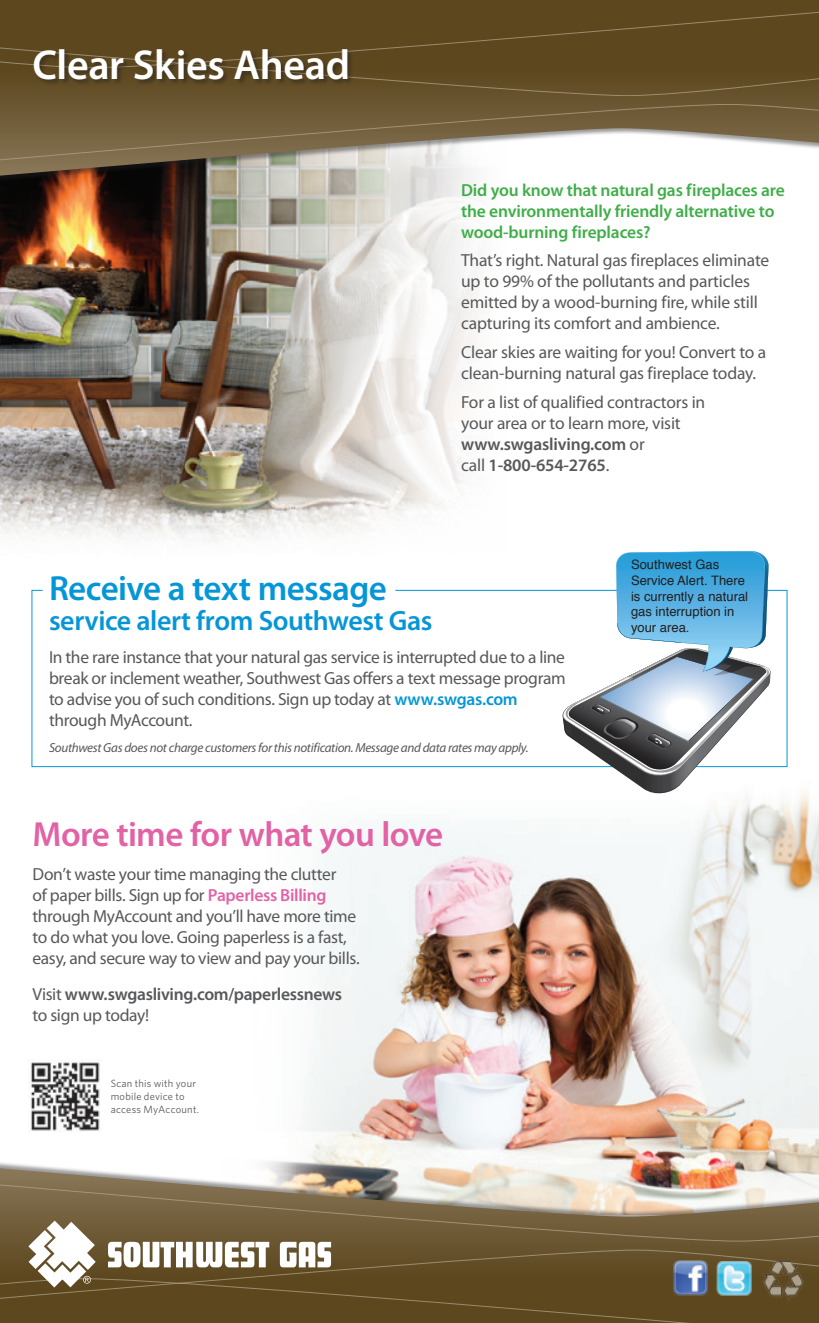
<style>
.page{position:relative;width:819px;height:1323px;background:#fff}
.page>*{position:absolute;margin:0;border:0;box-sizing:border-box;transform-origin:0 0}
.t1{font:600 42px "Myriad Pro";letter-spacing:-.01em;color:#fff}
.t2{font:600 35px "Myriad Pro";letter-spacing:-.02em;color:#e263a5}
.t3{font:600 35px "Myriad Pro";letter-spacing:-.015em;color:#0696d7}
.t4{font:600 28px "Myriad Pro";letter-spacing:-.015em;color:#0696d7}
.t5{font:17.5px/21px "Myriad Pro";letter-spacing:-.015em;color:#57585a}
.t6{font:600 17.5px/21px "Myriad Pro";letter-spacing:-.01em;color:#40ae49}
.t7{font:600 17.5px/21px "Myriad Pro";letter-spacing:-.02em;color:#57585a}
.t8{font:italic 13.12px "Myriad Pro";letter-spacing:-.025em;color:#57585a}
.t9{font:12.95px/15.6px "Helvetica";color:#231f20}
.t10{font:10.5px/12.6px "Whitney";letter-spacing:.02em;color:#57585a}
.s1{font-weight:600}
.s2{font-weight:600;color:#0696d7}
.s3{font-weight:600;color:#e263a5}
.s4{font-weight:400}
</style>
<div class="page">
<img style="left:0;top:185px;width:477px;height:356px">
<img style="left:302px;top:791px;width:517px;height:368px">
<div style="left:0;top:0;width:819px;height:185px;background:#231f20;opacity:.45"></div>
<svg style="left:0;top:0;width:819px;height:176px"></svg>
<div style="left:0;top:68px;width:819px;height:28px;background:#624e26"></div>
<svg style="left:0;top:104px;width:819px;height:57px"></svg>
<div style="left:0;top:11px;width:819px;height:57px;background:#5c471e"></div>
<div style="left:0;top:1159px;width:819px;height:164px;background:#231f20;opacity:.45"></div>
<img style="left:0;top:1168px;width:819px;height:15px">
<svg style="left:0;top:1183px;width:819px;height:38px;background:#a2937a"></svg>
<svg style="left:0;top:1221px;width:819px;height:102px;background:#705d3a"></svg>
<img style="left:762px;top:1261px;width:41px;height:39px">
<img style="left:673px;top:1261px;width:36px;height:36px">
<img style="left:716px;top:1261px;width:38px;height:36px">
<div style="left:34px;top:49px;width:320px;height:37px;background:#231f20;opacity:.45"></div>
<svg style="left:31px;top:589px;width:757px;height:179px"></svg>
<img style="left:30px;top:1062px;width:70px;height:69px">
<svg style="left:559px;top:551px;width:214px;height:245px"></svg>
<p class="t1" style="left:33px;top:38px;width:319px">Clear Skies Ahead</p>
<p class="t6" style="left:461px;top:179px;width:325px">Did you know that natural gas fireplaces are the environmentally friendly alternative to wood-burning fireplaces?</p>
<p class="t5" style="left:461px;top:250px;width:310px">That’s right. Natural gas fireplaces eliminate up to 99% of the pollutants and particles emitted by a wood-burning fire, while still capturing its comfort and ambience.</p>
<p class="t5" style="left:461px;top:342px;width:307px">Clear skies are waiting for you! Convert to a clean-burning natural gas fireplace today.</p>
<p class="t5" style="left:461px;top:392px;width:246px">For a list of qualified contractors in your area or to learn more, visit <span class="s1">www.swgasliving.com</span> or<br>call <span class="s1">1-800-654-2765</span>.</p>
<p class="t3" style="left:49px;top:566px;width:339px">Receive a text message</p>
<p class="t4" style="left:49px;top:603px;width:385px">service alert from Southwest Gas</p>
<p class="t9" style="left:631px;top:558px;width:119px">Southwest Gas<br>Service Alert. There is currently a natural gas interruption in your area.</p>
<p class="t5" style="left:49px;top:647px;width:518px">In the rare instance that your natural gas service is interrupted due to a line break or inclement weather, Southwest Gas offers a text message program to advise you of such conditions. Sign up today at <span class="s2">www.swgas.com </span>through MyAccount.</p>
<p class="t8" style="left:49px;top:739px;width:481px">Southwest Gas does not charge customers for this notification. Message and data rates may apply.</p>
<p class="t2" style="left:33px;top:812px;width:412px">More time for what you love</p>
<p class="t5" style="left:33px;top:863px;width:329px">Don’t waste your time managing the clutter<br>of paper bills. Sign up for <span class="s3">Paperless Billing </span>through MyAccount and you’ll have more time to do what you love. Going paperless is a fast, easy, and secure way to view and pay your bills.</p>
<p class="t7" style="left:33px;top:983px;width:311px"><span class="s4">Visit</span> www.swgasliving.com/paperlessnews <span class="s4">to sign up today!</span></p>
<p class="t10" style="left:111px;top:1077px;width:90px">Scan this with your mobile device to access MyAccount.</p>
</div>
